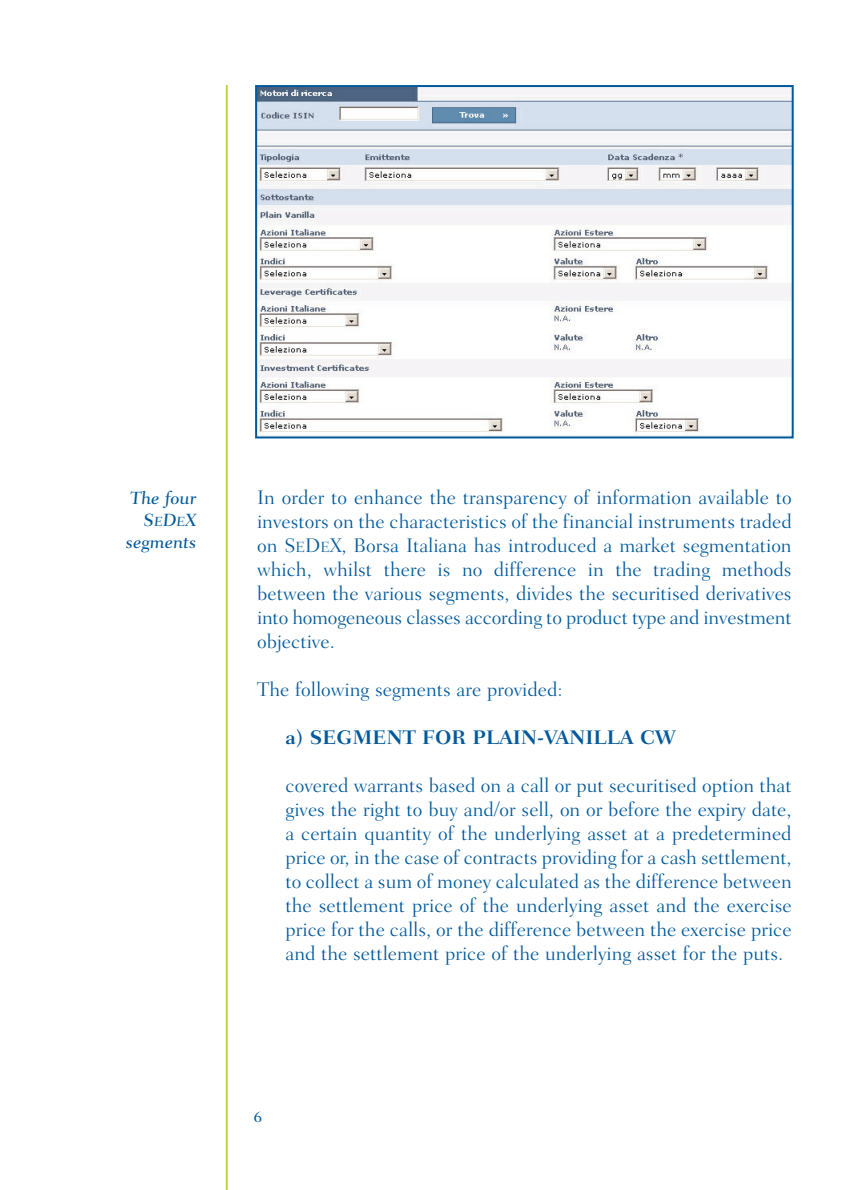
<style>
.page{position:relative;width:850px;height:1190px;background:#fff}
.page>*{position:absolute;margin:0;border:0;box-sizing:border-box;transform-origin:0 0}
.t1{font:300 20px/24px "Fairfield LH";color:#00599b;text-align:justify}
.t2{font:700 20px "Fairfield LH";color:#00599b}
.t3{font:500 18px/21.6px "Fairfield LH Caption";letter-spacing:-.01em;color:#00599b;text-align:right}
.t4{font:500 16px "Fairfield LH";color:#00599b}
.s1{font-size:13.6px}
.s2{font-size:15px}
</style>
<div class="page">
<hr style="left:226px;top:85px;width:2px;height:1105px;background:#bdd63e">
<img style="left:258px;top:88px;width:533px;height:345px">
<div style="left:255px;top:85px;width:539px;height:353px;border:2px solid #00599b"></div>
<p class="t3" style="left:126px;top:489px;width:72px">The four<br>S<span class="s1">E</span>D<span class="s1">E</span>X segments</p>
<p class="t1" style="left:257px;top:487px;width:536px">In order to enhance the transparency of information available to investors on the characteristics of the financial instruments traded on S<span class="s2">E</span>D<span class="s2">E</span>X, Borsa Italiana has introduced a market segmentation which, whilst there is no difference in the trading methods between the various segments, divides the securitised derivatives into homogeneous classes according to product type and investment objective.</p>
<p class="t1" style="left:257px;top:679px;width:307px">The following segments are provided:</p>
<p class="t2" style="left:285px;top:729px;width:392px">a) SEGMENT FOR PLAIN-VANILLA CW</p>
<p class="t1" style="left:285px;top:775px;width:508px">covered warrants based on a call or put securitised option that gives the right to buy and/or sell, on or before the expiry date, a certain quantity of the underlying asset at a predetermined price or, in the case of contracts providing for a cash settlement, to collect a sum of money calculated as the difference between the settlement price of the underlying asset and the exercise price for the calls, or the difference between the exercise price and the settlement price of the underlying asset for the puts.</p>
<p class="t4" style="left:254px;top:1110px;width:10px">6</p>
</div>
